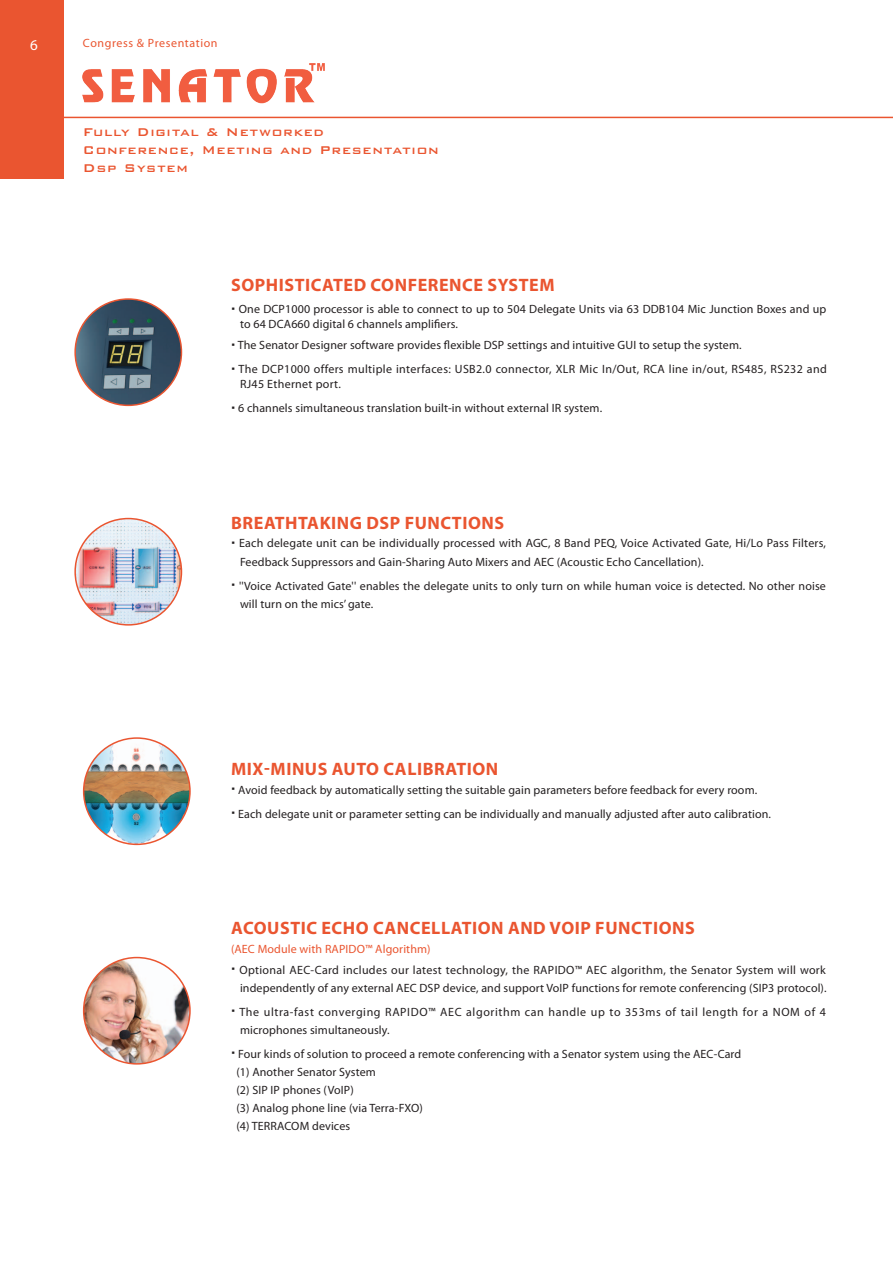
<style>
.page{position:relative;width:893px;height:1263px;background:#fff}
.page>*{position:absolute;margin:0;border:0;box-sizing:border-box;transform-origin:0 0}
.t1{font:700 18px "Myriad Pro";letter-spacing:.03em;color:#ea5530}
.t2{font:500 15px/18px "Bank Gothic BT";letter-spacing:.05em;color:#ea5530}
.t3{font:15px "Myriad Pro";color:#fff}
.t4{font:12px/18px "Myriad Pro";letter-spacing:.01em;color:#231f20}
.t5{font:12px/18px "Myriad Pro";letter-spacing:.05em;color:#231f20}
.t6{font:12px "Myriad Pro";letter-spacing:.015em;color:#ea5530}
.t7{font:12px "Myriad Pro";letter-spacing:.05em;color:#ea5530}
</style>
<div class="page">
<img style="left:83px;top:63px;width:241px;height:41px">
<div style="left:0;top:0;width:64px;height:179px;background:#ea5530"></div>
<hr style="left:43px;top:117px;width:850px;height:1px;background:#ea5530">
<img style="left:84px;top:738px;width:106px;height:106px;border-radius:53px">
<div style="left:83px;top:737px;width:108px;height:108px;border:2px solid #ea5530;border-radius:50%"></div>
<img style="left:84px;top:957px;width:106px;height:107px;border-radius:53px">
<div style="left:83px;top:957px;width:108px;height:107px;border:2px solid #ea5530;border-radius:50%"></div>
<img style="left:75px;top:518px;width:106px;height:107px;border-radius:53px">
<div style="left:74px;top:518px;width:108px;height:108px;border:2px solid #ea5530;border-radius:50%"></div>
<img style="left:75px;top:299px;width:106px;height:106px;border-radius:53px">
<div style="left:74px;top:298px;width:108px;height:108px;border:2px solid #ea5530;border-radius:50%"></div>
<p class="t3" style="left:30px;top:36px;width:9px">6</p>
<p class="t7" style="left:83px;top:36px;width:136px">Congress &amp; Presentation</p>
<p class="t2" style="left:83px;top:123px;width:357px">Fully Digital &amp; Networked<br>Conference, Meeting and Presentation<br>Dsp System</p>
<h1 class="t1" style="left:231px;top:274px;width:22px">SOPHISTICATED</h1>
<h1 class="t1" style="left:371px;top:274px;width:23px">CONFERENCE</h1>
<h1 class="t1" style="left:487px;top:274px;width:34px">SYSTEM</h1>
<p class="t4" style="left:239px;top:302px;width:589px;line-height:15px">One DCP1000 processor is able to connect to up to 504 Delegate Units via 63 DDB104 Mic Junction Boxes and up to 64 DCA660 digital 6 channels amplifiers.</p>
<p class="t4" style="left:238px;top:333px;width:591px;line-height:24px">The Senator Designer software provides flexible DSP settings and intuitive GUI to setup the system.<br>The DCP1000 offers multiple interfaces: USB2.0 connector, XLR Mic In/Out, RCA line in/out, RS485, RS232 and</p>
<p class="t4" style="left:238px;top:372px;width:366px;line-height:24px">RJ45 Ethernet port.<br>6 channels simultaneous translation built-in without external IR system.</p>
<h1 class="t1" style="left:231px;top:511px;width:24px">BREATHTAKING</h1>
<h1 class="t1" style="left:366px;top:511px;width:73px">DSP FUNCTIONS</h1>
<p class="t4" style="left:239px;top:534px;width:588px">Each delegate unit can be individually processed with AGC, 8 Band PEQ, Voice Activated Gate, Hi/Lo Pass Filters,<br>Feedback Suppressors and Gain-Sharing Auto Mixers and AEC (Acoustic Echo Cancellation).</p>
<p class="t4" style="left:239px;top:576px;width:588px">''Voice Activated Gate'' enables the delegate units to only turn on while human voice is detected. No other noise will turn on the mics’ gate.</p>
<h1 class="t1" style="left:231px;top:757px;width:175px">MIX-MIN US AUTO CALIBRATION</h1>
<p class="t4" style="left:238px;top:777px;width:534px;line-height:24px">Avoid feedback by automatically setting the suitable gain parameters before feedback for every room.<br>Each delegate unit or parameter setting can be individually and manually adjusted after auto calibration.</p>
<h1 class="t1" style="left:231px;top:916px;width:59px">ACOUSTIC</h1>
<h1 class="t1" style="left:321px;top:916px;width:24px">ECHO</h1>
<h1 class="t1" style="left:373px;top:916px;width:24px">CANCELLATION</h1>
<h1 class="t1" style="left:508px;top:916px;width:14px">AND</h1>
<h1 class="t1" style="left:549px;top:916px;width:81px">VOIP FUNCTIONS</h1>
<p class="t6" style="left:231px;top:941px;width:201px">(AEC Module with RAPIDO™ Algorithm)</p>
<p class="t4" style="left:239px;top:960px;width:589px">Optional AEC-Card includes our latest technology, the RAPIDO™ AEC algorithm, the Senator System will work independently of any external AEC DSP device, and support VoIP functions for remote conferencing (SIP3 protocol).</p>
<p class="t5" style="left:239px;top:1002px;width:588px">The ultra-fast converging RAPIDO™ AEC algorithm can handle up to 353ms of tail length for a NOM of 4 microphones simultaneously.</p>
<p class="t4" style="left:236px;top:1044px;width:506px">Four kinds of solution to proceed a remote conferencing with a Senator system using the AEC-Card (1) Another Senator System<br>(2) SIP IP phones (VoIP)<br>(3) Analog phone line (via Terra-FXO)<br>(4) TERRACOM devices</p>
</div>
